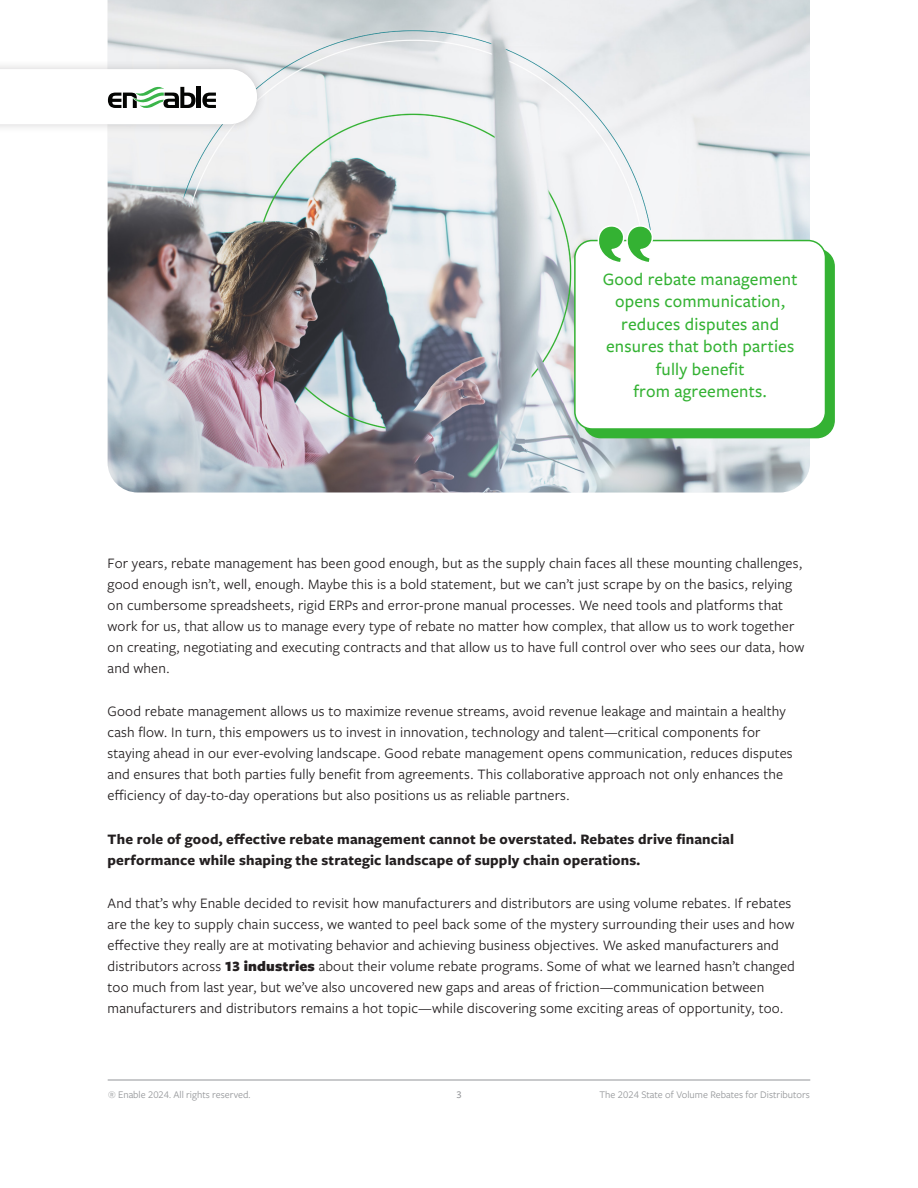
<style>
.page{position:relative;width:918px;height:1188px;background:#fff}
.page>*{position:absolute;margin:0;border:0;box-sizing:border-box;transform-origin:0 0}
.Report_pull_quotes{font:500 18px/22.5px "Freight Sans Pro";letter-spacing:.01em;color:#34b233;text-align:center}
.report_body_copy{font:15px/21px "Freight Sans Pro";letter-spacing:.01em;color:#231f20}
.Report_body_copy_BOLD_STATEMENT{font:700 15px/21px "Freight Sans Pro";letter-spacing:.01em;color:#231f20}
.t1{font:10.5px "Freight Sans LF Pro";color:#939598}
.t2{font:500 10.5px "Freight Sans LF Pro";color:#939598}
.s1{font-weight:900}
</style>
<div class="page">
<img style="left:108px;top:0;width:702px;height:492px">
<div style="left:0;top:59px;width:267px;height:75px;background:#231f20;opacity:.2"></div>
<svg style="left:0;top:69px;width:257px;height:55px"></svg>
<hr style="left:108px;top:1080px;width:702px;height:1px;background:#939598">
<div style="left:584px;top:249px;width:250px;height:189px;background:#34b233;border-radius:17px"></div>
<div style="left:583px;top:248px;width:252px;height:190px;border:2px solid #34b233;border-radius:17px"></div>
<div style="left:575px;top:241px;width:250px;height:188px;background:#fff;border-radius:17px"></div>
<div style="left:574px;top:240px;width:252px;height:190px;border:2px solid #34b233;border-radius:17px"></div>
<svg style="left:597px;top:225px;width:58px;height:37px"></svg>
<p class="Report_pull_quotes" style="left:603px;top:267px;width:196px">Good rebate management opens communication, reduces disputes and ensures that both parties fully benefit<br>from agreements.</p>
<p class="report_body_copy" style="left:108px;top:552px;width:698px">For years, rebate management has been good enough, but as the supply chain faces all these mounting challenges, good enough isn’t, well, enough. Maybe this is a bold statement, but we can’t just scrape by on the basics, relying on cumbersome spreadsheets, rigid ERPs and error-prone manual processes. We need tools and platforms that work for us, that allow us to manage every type of rebate no matter how complex, that allow us to work together on creating, negotiating and executing contracts and that allow us to have full control over who sees our data, how and when.</p>
<p class="report_body_copy" style="left:108px;top:700px;width:687px">Good rebate management allows us to maximize revenue streams, avoid revenue leakage and maintain a healthy cash flow. In turn, this empowers us to invest in innovation, technology and talent—critical components for staying ahead in our ever-evolving landscape. Good rebate management opens communication, reduces disputes and ensures that both parties fully benefit from agreements. This collaborative approach not only enhances the efficiency of day-to-day operations but also positions us as reliable partners.</p>
<p class="Report_body_copy_BOLD_STATEMENT" style="left:108px;top:828px;width:628px">The role of good, effective rebate management cannot be overstated. Rebates drive financial performance while shaping the strategic landscape of supply chain operations.</p>
<p class="report_body_copy" style="left:108px;top:892px;width:689px">And that’s why Enable decided to revisit how manufacturers and distributors are using volume rebates. If rebates are the key to supply chain success, we wanted to peel back some of the mystery surrounding their uses and how effective they really are at motivating behavior and achieving business objectives. We asked manufacturers and distributors across <span class="s1">13 industries</span> about their volume rebate programs. Some of what we learned hasn’t changed too much from last year, but we’ve also uncovered new gaps and areas of friction—communication between manufacturers and distributors remains a hot topic—while discovering some exciting areas of opportunity, too.</p>
<p class="t1" style="left:108px;top:1088px;width:144px">® Enable 2024. All rights reserved.</p>
<p class="t2" style="left:456px;top:1088px;width:7px">3</p>
<p class="t1" style="left:600px;top:1088px;width:212px">The 2024 State of Volume Rebates for Distributors</p>
</div>
